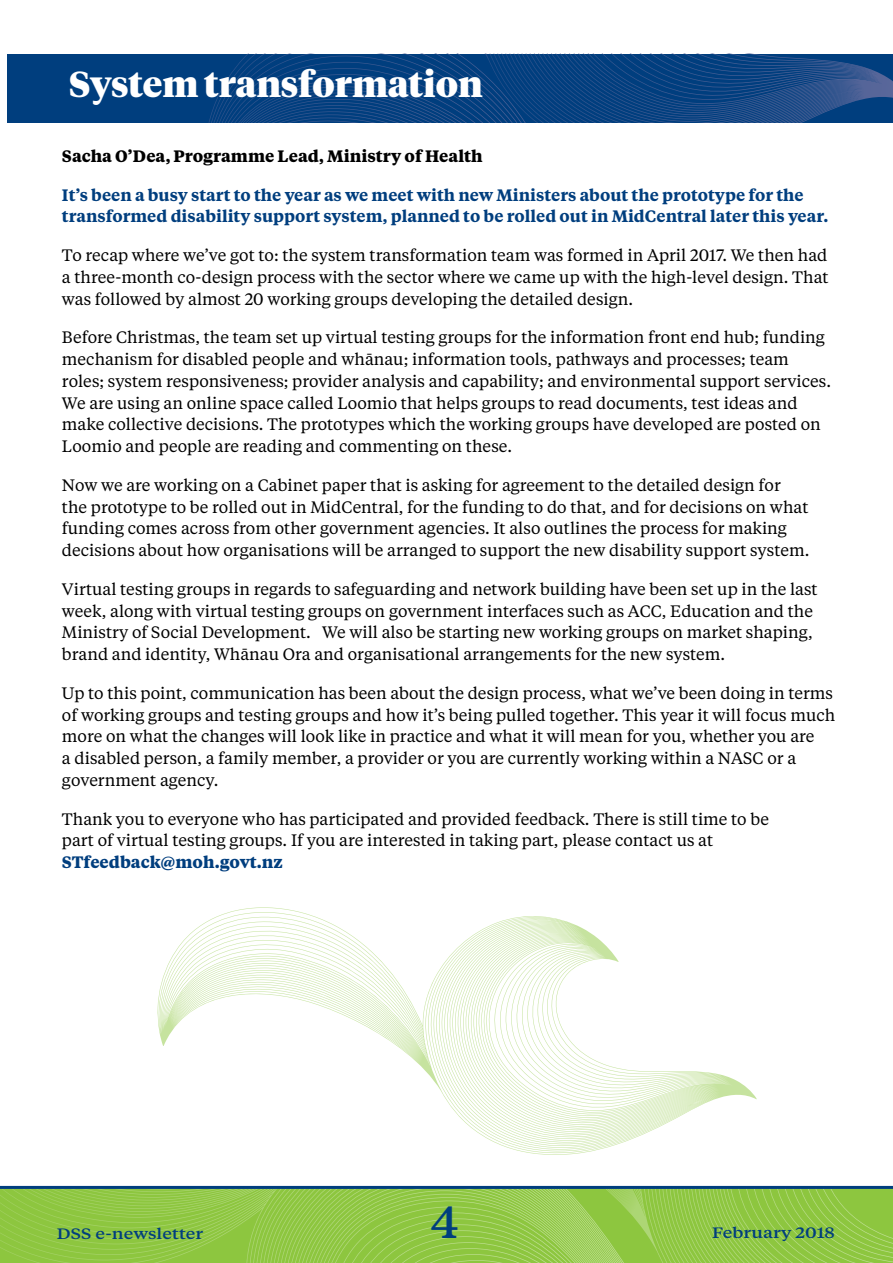
<style>
.page{position:relative;width:893px;height:1263px;background:#fff}
.page>*{position:absolute;margin:0;border:0;box-sizing:border-box;transform-origin:0 0}
.t1{font:500 45px "Tiempos Text";color:#003e7e}
.Headline{font:900 36px "Tiempos Headline";color:#fff}
.Body_text{font:16.5px/21.8px "Tiempos Text";color:#000}
.Body_text_1st_para{font:600 16.5px/21.8px "Tiempos Text";color:#003e7e}
.Body_text-2{font:700 16.5px "Tiempos Text";color:#000}
.t2{font:500 15px "Tiempos Text";color:#003e7e;scale:1.2 1}
.s1{font-weight:700;color:#003e7e}
</style>
<div class="page">
<svg style="left:707px;top:1189px;width:186px;height:74px;background:#91c847"></svg>
<svg style="left:0;top:1189px;width:707px;height:74px;background:#93c94a"></svg>
<hr style="left:0;top:1186px;width:893px;height:3px;background:#003e7e">
<svg style="left:157px;top:907px;width:600px;height:248px"></svg>
<div style="left:7px;top:54px;width:886px;height:68px;background:#003e7e"></div>
<svg style="left:569px;top:54px;width:324px;height:68px"></svg>
<svg style="left:209px;top:54px;width:360px;height:68px"></svg>
<p class="Headline" style="left:69px;top:59px;width:415px">System transformation</p>
<p class="Body_text-2" style="left:62px;top:144px;width:422px">Sacha O’Dea, Programme Lead, Ministry of Health</p>
<p class="Body_text_1st_para" style="left:62px;top:183px;width:768px">It’s been a busy start to the year as we meet with new Ministers about the prototype for the transformed disability support system, planned to be rolled out in MidCentral later this year.</p>
<p class="Body_text" style="left:62px;top:244px;width:768px;text-align:justify">To recap where we’ve got to: the system transformation team was formed in April 2017. We then had a three-month co-design process with the sector where we came up with the high-level design. That was followed by almost 20 working groups developing the detailed design.</p>
<p class="Body_text" style="left:62px;top:326px;width:770px">Before Christmas, the team set up virtual testing groups for the information front end hub; funding mechanism for disabled people and whānau; information tools, pathways and processes; team roles; system responsiveness; provider analysis and capability; and environmental support services.<br>We are using an online space called Loomio that helps groups to read documents, test ideas and make collective decisions. The prototypes which the working groups have developed are posted on Loomio and people are reading and commenting on these.</p>
<p class="Body_text" style="left:62px;top:473px;width:749px">Now we are working on a Cabinet paper that is asking for agreement to the detailed design for the prototype to be rolled out in MidCentral, for the funding to do that, and for decisions on what funding comes across from other government agencies. It also outlines the process for making decisions about how organisations will be arranged to support the new disability support system.</p>
<p class="Body_text" style="left:62px;top:577px;width:757px">Virtual testing groups in regards to safeguarding and network building have been set up in the last week, along with virtual testing groups on government interfaces such as ACC, Education and the Ministry of Social Development. We will also be starting new working groups on market shaping, brand and identity, Whānau Ora and organisational arrangements for the new system.</p>
<p class="Body_text" style="left:62px;top:681px;width:775px">Up to this point, communication has been about the design process, what we’ve been doing in terms of working groups and testing groups and how it’s being pulled together. This year it will focus much more on what the changes will look like in practice and what it will mean for you, whether you are<br>a disabled person, a family member, a provider or you are currently working within a NASC or a government agency.</p>
<p class="Body_text" style="left:62px;top:807px;width:708px">Thank you to everyone who has participated and provided feedback. There is still time to be part of virtual testing groups. If you are interested in taking part, please contact us at<br><span class="s1">STfeedback@moh.govt.nz</span></p>
<p class="t2" style="left:57px;top:1224px;width:124px">DSS e-newsletter</p>
<h1 class="t1" style="left:431px;top:1192px;width:29px">4</h1>
<p class="t2" style="left:712px;top:1223px;width:104px">February 2018</p>
</div>
